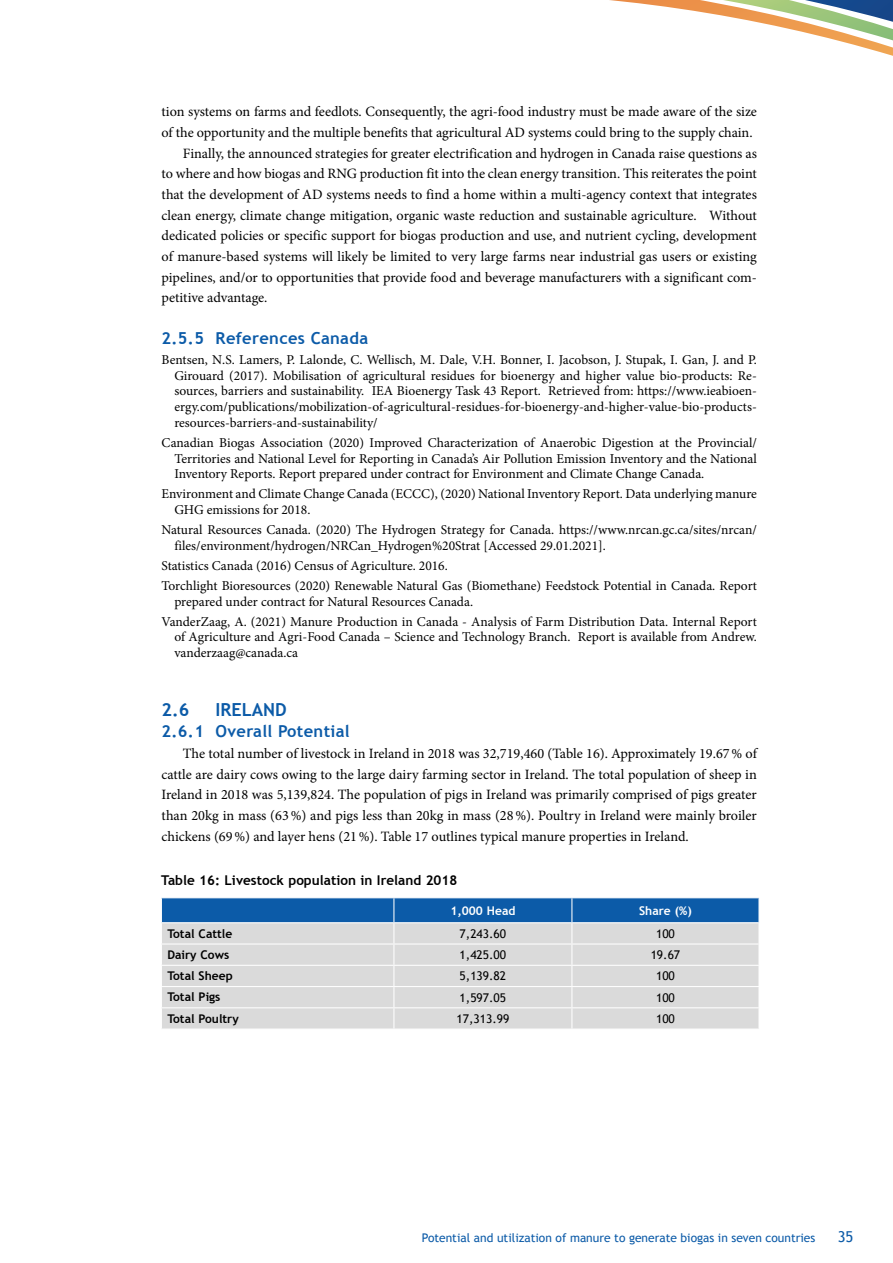
<style>
.page{position:relative;width:893px;height:1263px;background:#fff}
.page>*{position:absolute;margin:0;border:0;box-sizing:border-box;transform-origin:0 0}
.t1{font:700 18px "Trebuchet MS";color:#0c5ba8}
.t2{font:700 16.5px "Trebuchet MS";letter-spacing:.02em;color:#0c5ba8}
.t3{font:15px "Trebuchet MS";color:#0c5ba8}
.t4{font:14.25px/20.7px "Minion Pro";letter-spacing:-.005em;color:#000;text-align:justify}
.t5{font:13.5px/15.8px "Minion Pro";color:#000}
.t6{font:700 13.5px "Trebuchet MS";color:#000}
.t7{font:12px "Trebuchet MS";color:#0c5ba8}
.t8{font:12px "Trebuchet MS";color:#000}
.t9{font:700 12px "Trebuchet MS";color:#000}
.t10{font:700 12px "Trebuchet MS";color:#fff}
</style>
<div class="page">
<svg style="left:609px;top:0;width:284px;height:56px"></svg>
<svg style="left:161px;top:898px;width:598px;height:130px;background:#b6c4d2"></svg>
<hr style="left:758px;top:1008px;width:2px;height:20px;background:#fff">
<p class="t4" style="left:162px;top:101px;width:597px">tion systems on farms and feedlots. Consequently, the agri-food industry must be made aware of the size</p>
<p class="t4" style="left:162px;top:122px;width:592px">of the opportunity and the multiple benefits that agricultural AD systems could bring to the supply chain.</p>
<p class="t4" style="left:183px;top:143px;width:576px">Finally, the announced strategies for greater electrification and hydrogen in Canada raise questions as</p>
<p class="t4" style="left:162px;top:163px;width:597px">to where and how biogas and RNG production fit into the clean energy transition. This reiterates the point</p>
<p class="t4" style="left:162px;top:184px;width:597px">that the development of AD systems needs to find a home within a multi-agency context that integrates</p>
<p class="t4" style="left:162px;top:205px;width:597px">clean energy, climate change mitigation, organic waste reduction and sustainable agriculture. Without</p>
<p class="t4" style="left:162px;top:226px;width:597px">dedicated policies or specific support for biogas production and use, and nutrient cycling, development</p>
<p class="t4" style="left:162px;top:246px;width:597px">of manure-based systems will likely be limited to very large farms near industrial gas users or existing</p>
<p class="t4" style="left:162px;top:267px;width:597px">pipelines, and/or to opportunities that provide food and beverage manufacturers with a significant com-</p>
<p class="t4" style="left:162px;top:288px;width:107px">petitive advantage.</p>
<p class="t2" style="left:162px;top:328px;width:208px">2.5.5 References Canada</p>
<p class="t5" style="left:174px;top:352px;width:584px;text-align:justify;text-indent:-13px">Bentsen, N.S. Lamers, P. Lalonde, C. Wellisch, M. Dale, V.H. Bonner, I. Jacobson, J. Stupak, I. Gan, J. and P.<br>Girouard (2017). Mobilisation of agricultural residues for bioenergy and higher value bio-products: Re&shy;sources, barriers and sustainability. IEA Bioenergy Task 43 Report. Retrieved from: https://www.ieabioen&shy;ergy.com/publications/mobilization-of-agricultural-residues-for-bioenergy-and-higher-value-bio-products&shy;resources-barriers-and-sustainability/</p>
<p class="t5" style="left:174px;top:435px;width:584px;text-align:justify;text-indent:-13px">Canadian Biogas Association (2020) Improved Characterization of Anaerobic Digestion at the Provincial/ Territories and National Level for Reporting in Canada’s Air Pollution Emission Inventory and the National Inventory Reports. Report prepared under contract for Environment and Climate Change Canada.</p>
<p class="t5" style="left:174px;top:486px;width:584px;text-indent:-13px">Environment and Climate Change Canada (ECCC), (2020) National Inventory Report. Data underlying manure<br>GHG emissions for 2018.</p>
<p class="t5" style="left:174px;top:522px;width:584px;text-indent:-13px">Natural Resources Canada. (2020) The Hydrogen Strategy for Canada. https://www.nrcan.gc.ca/sites/nrcan/ files/environment/hydrogen/NRCan_Hydrogen%20Strat [Accessed 29.01.2021].</p>
<p class="t5" style="left:162px;top:556px;width:597px;line-height:20px">Statistics Canada (2016) Census of Agriculture. 2016.<br>Torchlight Bioresources (2020) Renewable Natural Gas (Biomethane) Feedstock Potential in Canada. Report</p>
<p class="t5" style="left:162px;top:591px;width:597px;line-height:20px;text-indent:13px">prepared under contract for Natural Resources Canada.<br>VanderZaag, A. (2021) Manure Production in Canada - Analysis of Farm Distribution Data. Internal Report</p>
<p class="t5" style="left:174px;top:629px;width:584px">of Agriculture and Agri-Food Canada – Science and Technology Branch. Report is available from Andrew. vanderzaag@canada.ca</p>
<h1 class="t1" style="left:162px;top:699px;width:29px">2.6</h1>
<h1 class="t1" style="left:216px;top:699px;width:73px">IRELAND</h1>
<p class="t2" style="left:162px;top:721px;width:190px">2.6.1 Overall Potential</p>
<p class="t4" style="left:162px;top:743px;width:597px;text-indent:21px">The total number of livestock in Ireland in 2018 was 32,719,460 (Table 16). Approximately 19.67% of cattle are dairy cows owing to the large dairy farming sector in Ireland. The total population of sheep in Ireland in 2018 was 5,139,824. The population of pigs in Ireland was primarily comprised of pigs greater than 20kg in mass (63%) and pigs less than 20kg in mass (28%). Poultry in Ireland were mainly broiler chickens (69%) and layer hens (21%). Table 17 outlines typical manure properties in Ireland.</p>
<p class="t6" style="left:161px;top:872px;width:298px">Table 16: Livestock population in Ireland 2018</p>
<p class="t10" style="left:450px;top:903px;width:66px">1,000 Head</p>
<p class="t10" style="left:639px;top:903px;width:54px">Share (%)</p>
<p class="t9" style="left:167px;top:926px;width:66px">Total Cattle</p>
<p class="t8" style="left:460px;top:926px;width:48px">7,243.60</p>
<p class="t8" style="left:656px;top:926px;width:20px">100</p>
<p class="t9" style="left:167px;top:947px;width:63px">Dairy Cows</p>
<p class="t8" style="left:460px;top:948px;width:48px">1,425.00</p>
<p class="t8" style="left:651px;top:948px;width:31px">19.67</p>
<p class="t9" style="left:167px;top:968px;width:67px">Total Sheep</p>
<p class="t8" style="left:460px;top:969px;width:48px">5,139.82</p>
<p class="t8" style="left:656px;top:969px;width:20px">100</p>
<p class="t9" style="left:167px;top:990px;width:55px">Total Pigs</p>
<p class="t8" style="left:460px;top:990px;width:48px">1,597.05</p>
<p class="t8" style="left:656px;top:990px;width:20px">100</p>
<p class="t9" style="left:167px;top:1011px;width:73px">Total Poultry</p>
<p class="t8" style="left:456px;top:1011px;width:54px">17,313.99</p>
<p class="t8" style="left:656px;top:1011px;width:20px">100</p>
<p class="t7" style="left:422px;top:1231px;width:395px">Potential and utilization of manure to generate biogas in seven countries</p>
<p class="t3" style="left:838px;top:1228px;width:17px">35</p>
</div>
